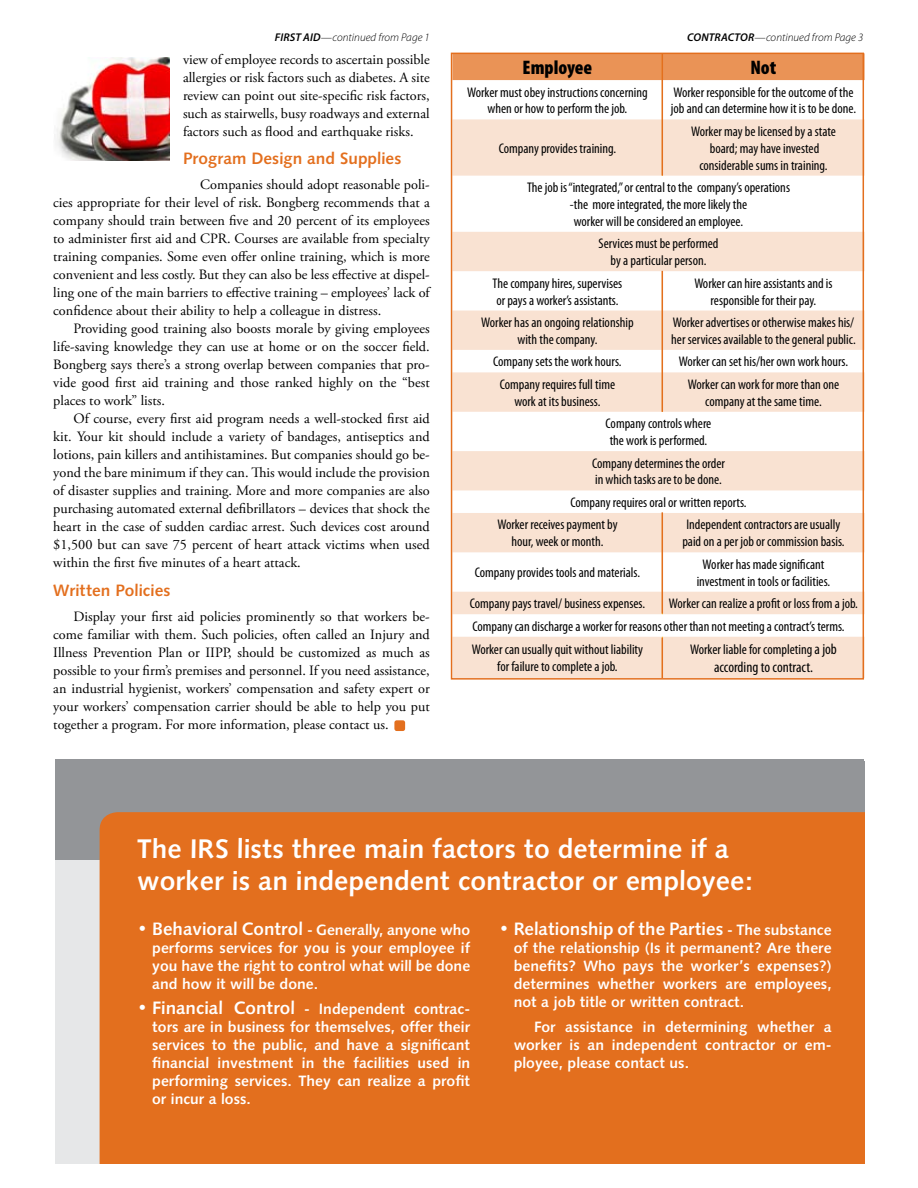
<style>
.page{position:relative;width:918px;height:1188px;background:#fff}
.page>*{position:absolute;margin:0;border:0;box-sizing:border-box;transform-origin:0 0}
.t1{font:27px/32.4px "Humanist 531 BT Bold A";color:#fff}
.t2{font:900 condensed 19.65px "Myriad Pro";color:#000}
.t3{font:18px "Humanist 531 BT Bold A";color:#fff}
.t4{font:16.5px "Humanist 531 BT Bold A";color:#e36f1e}
.t5{font:15px/18px "Humanist 531 BT Bold A";color:#fff;text-align:justify}
.t6{font:condensed 15px "Myriad Pro";color:#000}
.t7{font:14.25px/18px "Adobe Garamond Pro";color:#000;text-align:justify}
.t8{font:condensed 14.1px/16.8px "Myriad Pro";color:#000;text-align:center}
.t9{font:italic 300 11.25px "Myriad Pro";letter-spacing:.005em;color:#000}
.s1{font-weight:600}
.s2{font-size:15px}
.s3{font-size:18px}
</style>
<div class="page">
<div style="left:55px;top:759px;width:809px;height:99px;background:#939598"></div>
<div style="left:55px;top:835px;width:116px;height:328px;background:#e6e7e8"></div>
<div style="left:55px;top:761px;width:810px;height:99px;background:#939598"></div>
<div style="left:100px;top:812px;width:765px;height:351px;background:#e36f1e"></div>
<img style="left:54px;top:58px;width:115px;height:103px">
<svg style="left:454px;top:119px;width:411px;height:559px;fill:#f9e2d2"></svg>
<div style="left:454px;top:53px;width:411px;height:27px;background:#ea9356"></div>
<hr style="left:662px;top:637px;width:1px;height:41px;background:#ffd625">
<div style="left:394px;top:720px;width:11px;height:11px;background:#e36f1e;border-radius:2px"></div>
<hr style="left:662px;top:53px;width:1px;height:123px;background:#e36f1e">
<hr style="left:662px;top:271px;width:1px;height:141px;background:#e36f1e">
<hr style="left:662px;top:512px;width:1px;height:102px;background:#e36f1e">
<hr style="left:662px;top:638px;width:1px;height:40px;background:#e36f1e">
<div style="left:451px;top:53px;width:413px;height:627px;border:2px solid #e36f1e"></div>
<p class="t9" style="left:275px;top:31px;width:156px"><span class="s1">FIRST AID</span>—continued from Page 1</p>
<p class="t7" style="left:183px;top:51px;width:248px">view of employee records to ascertain possible allergies or risk factors such as diabetes. A site review can point out site-specific risk factors, such as stairwells, busy roadways and external factors such as flood and earthquake risks.</p>
<p class="t4" style="left:183px;top:149px;width:220px">Program Design and Supplies</p>
<p class="t7" style="left:53px;top:176px;width:378px;text-indent:147px">Companies should adopt reasonable poli&shy;cies appropriate for their level of risk. Bongberg recommends that a company should train between five and 20 percent of its employees to administer first aid and CPR. Courses are available from specialty training companies. Some even offer online training, which is more convenient and less costly. But they can also be less effective at dispel&shy;ling one of the main barriers to effective training – employees’ lack of confidence about their ability to help a colleague in distress.</p>
<p class="t7" style="left:53px;top:320px;width:378px;text-indent:20px">Providing good training also boosts morale by giving employees life-saving knowledge they can use at home or on the soccer field.<br>Bongberg says there’s a strong overlap between companies that pro&shy;vide good first aid training and those ranked highly on the “best places to work” lists.</p>
<p class="t7" style="left:53px;top:410px;width:378px;text-indent:20px">Of course, every first aid program needs a well-stocked first aid kit. Your kit should include a variety of bandages, antiseptics and lotions, pain killers and antihistamines. But companies should go be&shy;yond the bare minimum if they can. This would include the provision of disaster supplies and training. More and more companies are also purchasing automated external defibrillators – devices that shock the heart in the case of sudden cardiac arrest. Such devices cost around $1,500 but can save 75 percent of heart attack victims when used within the first five minutes of a heart attack.</p>
<p class="t4" style="left:53px;top:580px;width:119px">Written Policies</p>
<p class="t7" style="left:53px;top:608px;width:378px;text-indent:20px">Display your first aid policies prominently so that workers be&shy;come familiar with them. Such policies, often called an Injury and Illness Prevention Plan or IIPP, should be customized as much as possible to your firm’s premises and personnel. If you need assistance, an industrial hygienist, workers’ compensation and safety expert or your workers’ compensation carrier should be able to help you put together a program. For more information, please contact us.</p>
<p class="t9" style="left:687px;top:31px;width:178px"><span class="s1">CONTRACTOR</span>—continued from Page 3</p>
<h2 class="t2" style="left:523px;top:57px;width:71px">Employee</h2>
<h2 class="t2" style="left:751px;top:57px;width:27px">Not</h2>
<p class="t8" style="left:467px;top:84px;width:182px">Worker must obey instructions concerning when or how to perform the job.</p>
<p class="t8" style="left:671px;top:84px;width:187px;text-align:left">Worker responsible for the outcome of the job and can determine how it is to be done.</p>
<p class="t8" style="left:499px;top:140px;width:119px">Company provides training.</p>
<p class="t8" style="left:691px;top:123px;width:146px">Worker may be licensed by a state board; may have invested considerable sums in training.</p>
<p class="t8" style="left:527px;top:179px;width:265px">The job is “integrated,” or central to the company’s operations -the more integrated, the more likely the<br>worker will be considered an employee.</p>
<p class="t8" style="left:599px;top:236px;width:122px">Services must be performed by a particular person.</p>
<p class="t8" style="left:493px;top:275px;width:131px;text-align:left">The company hires, supervises or pays a worker’s assistants.</p>
<p class="t8" style="left:694px;top:275px;width:140px">Worker can hire assistants and is responsible for their pay.</p>
<p class="t8" style="left:481px;top:314px;width:154px">Worker has an ongoing relationship with the company.</p>
<p class="t8" style="left:671px;top:314px;width:186px;text-align:left">Worker advertises or otherwise makes his/ her services available to the general public.</p>
<p class="t8" style="left:493px;top:354px;width:130px">Company sets the work hours.</p>
<p class="t8" style="left:679px;top:354px;width:171px">Worker can set his/her own work hours.</p>
<p class="t8" style="left:500px;top:376px;width:117px">Company requires full time work at its business.</p>
<p class="t8" style="left:688px;top:376px;width:153px">Worker can work for more than one company at the same time.</p>
<p class="t8" style="left:606px;top:415px;width:107px;text-align:left">Company controls where the work is performed.</p>
<p class="t8" style="left:592px;top:455px;width:134px;text-align:left">Company determines the order in which tasks are to be done.</p>
<p class="t8" style="left:497px;top:491px;width:251px;line-height:22.5px;text-align:left;text-indent:73px">Company requires oral or written reports.<br>Worker receives payment by</p>
<p class="t8" style="left:511px;top:534px;width:94px">hour, week or month.</p>
<p class="t8" style="left:682px;top:517px;width:164px;text-align:left">Independent contractors are usually paid on a per job or commission basis.</p>
<p class="t8" style="left:475px;top:564px;width:167px">Company provides tools and materials.</p>
<p class="t8" style="left:697px;top:556px;width:135px">Worker has made significant investment in tools or facilities.</p>
<p class="t8" style="left:470px;top:595px;width:177px">Company pays travel/ business expenses.</p>
<p class="t8" style="left:472px;top:592px;width:388px;line-height:23px;text-align:left;text-indent:197px">Worker can realize a profit or loss from a job.<br>Company can discharge a worker for reasons other than not meeting a contract’s terms.<br>Worker can usually quit without liability</p>
<p class="t8" style="left:497px;top:658px;width:122px">for failure to complete a job.</p>
<p class="t8" style="left:690px;top:641px;width:148px">Worker liable for completing <span class="s2">a job</span></p>
<p class="t6" style="left:714px;top:659px;width:100px">according to contract.</p>
<h1 class="t1" style="left:137px;top:832px;width:618px">The IRS lists three main factors to determine if a worker is an independent contractor or employee:</h1>
<p class="t5" style="left:152px;top:920px;width:320px;text-indent:-15px"><span class="s3">• Behavioral Control</span> - Generally, anyone who performs services for you is your employee if you have the right to control what will be done and how it will be done.</p>
<p class="t5" style="left:152px;top:1000px;width:320px;text-indent:-15px"><span class="s3">• Financial Control</span> - Independent contrac&shy;tors are in business for themselves, offer their services to the public, and have a significant financial investment in the facilities used in performing services. They can realize a profit or incur a loss.</p>
<p class="t3" style="left:499px;top:917px;width:334px">• Relationship of the Parties <span class="s2">- The substance</span></p>
<p class="t5" style="left:514px;top:938px;width:319px">of the relationship (Is it permanent? Are there benefits? Who pays the worker’s expenses?) determines whether workers are employees, not a job title or written contract.</p>
<p class="t5" style="left:514px;top:1018px;width:319px;text-indent:20px">For assistance in determining whether a worker is an independent contractor or em&shy;ployee, please contact us.</p>
</div>
